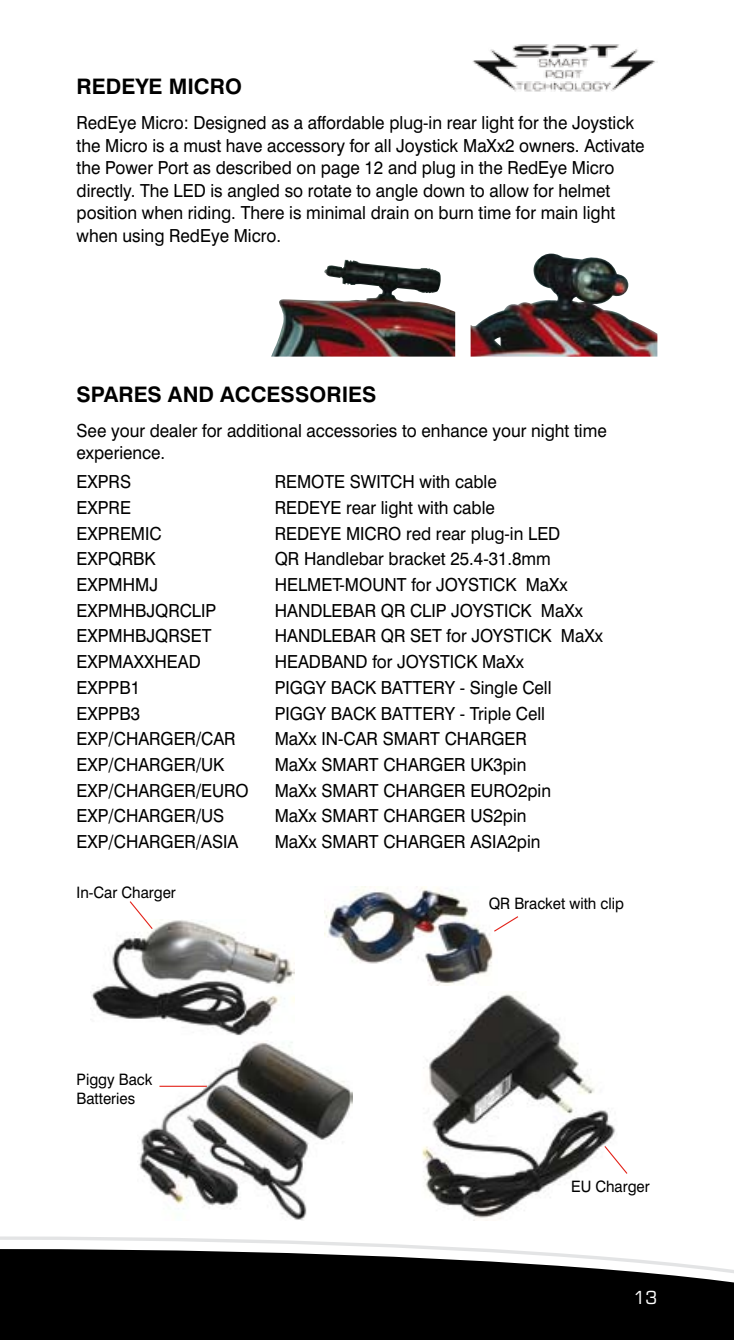
<style>
.page{position:relative;width:734px;height:1340px;background:#fff}
.page>*{position:absolute;margin:0;border:0;box-sizing:border-box;transform-origin:0 0}
.t1{font:700 21.38px "Swiss 721 BT";color:#000}
.t2{font:18px/22.5px "Swiss 721 BT";color:#000;scale:.95 1}
.t3{font:18px "Square 721 BT";color:#fff}
.t4{font:15.75px/19.1px "Swiss 721 BT";color:#000;scale:.95 1}
</style>
<div class="page">
<svg style="left:0;top:1236px;width:465px;height:12px"></svg>
<svg style="left:0;top:1248px;width:733px;height:91px;background:#1e1e1e"></svg>
<img style="left:138px;top:1042px;width:214px;height:178px">
<img style="left:472px;top:44px;width:183px;height:48px">
<img style="left:91px;top:919px;width:203px;height:117px">
<img style="left:271px;top:260px;width:184px;height:96px">
<img style="left:470px;top:253px;width:187px;height:103px">
<img style="left:422px;top:993px;width:194px;height:227px">
<img style="left:324px;top:886px;width:169px;height:99px">
<hr style="left:159px;top:1085px;width:48px;height:1px;background:#e32219">
<svg style="left:603px;top:1144px;width:25px;height:31px"></svg>
<svg style="left:128px;top:901px;width:26px;height:29px"></svg>
<svg style="left:492px;top:915px;width:27px;height:17px"></svg>
<p class="t1" style="left:77px;top:73px;width:15px">REDEYE</p>
<p class="t1" style="left:169px;top:73px;width:16px">MICRO</p>
<p class="t2" style="left:77px;top:111px;width:599px">RedEye Micro: Designed as a affordable plug-in rear light for the Joystick the Micro is a must have accessory for all Joystick MaXx2 owners. Activate the Power Port as described on page 12 and plug in the RedEye Micro directly. The LED is angled so rotate to angle down to allow for helmet position when riding. There is minimal drain on burn time for main light when using RedEye Micro.</p>
<p class="t1" style="left:77px;top:381px;width:29px">SPARES</p>
<p class="t1" style="left:168px;top:381px;width:17px">AND</p>
<p class="t1" style="left:220px;top:381px;width:30px">ACCESSORIES</p>
<p class="t2" style="left:77px;top:419px;width:559px">See your dealer for additional accessories to enhance your night time experience.</p>
<p class="t2" style="left:77px;top:470px;width:59px">EXPRS</p>
<p class="t2" style="left:275px;top:470px;width:235px">REMOTE SWITCH with cable</p>
<p class="t2" style="left:77px;top:496px;width:59px">EXPRE</p>
<p class="t2" style="left:275px;top:496px;width:233px">REDEYE rear light with cable</p>
<p class="t2" style="left:77px;top:522px;width:91px">EXPREMIC</p>
<p class="t2" style="left:275px;top:522px;width:302px">REDEYE MICRO red rear plug-in LED</p>
<p class="t2" style="left:77px;top:547px;width:84px">EXPQRBK</p>
<p class="t2" style="left:275px;top:547px;width:292px">QR Handlebar bracket 25.4-31.8mm</p>
<p class="t2" style="left:77px;top:573px;width:87px">EXPMHMJ</p>
<p class="t2" style="left:275px;top:573px;width:310px">HELMET-MOUNT for JOYSTICK MaXx</p>
<p class="t2" style="left:77px;top:599px;width:148px">EXPMHBJQRCLIP</p>
<p class="t2" style="left:275px;top:599px;width:326px">HANDLEBAR QR CLIP JOYSTICK MaXx</p>
<p class="t2" style="left:77px;top:624px;width:143px">EXPMHBJQRSET</p>
<p class="t2" style="left:275px;top:624px;width:347px">HANDLEBAR QR SET for JOYSTICK MaXx</p>
<p class="t2" style="left:77px;top:650px;width:132px">EXPMAXXHEAD</p>
<p class="t2" style="left:275px;top:650px;width:264px">HEADBAND for JOYSTICK MaXx</p>
<p class="t2" style="left:77px;top:676px;width:68px">EXPPB1</p>
<p class="t2" style="left:275px;top:676px;width:293px">PIGGY BACK BATTERY - Single Cell</p>
<p class="t2" style="left:77px;top:701px;width:68px">EXPPB3</p>
<p class="t2" style="left:275px;top:701px;width:286px">PIGGY BACK BATTERY - Triple Cell</p>
<p class="t2" style="left:77px;top:727px;width:169px">EXP/CHARGER/CAR</p>
<p class="t2" style="left:275px;top:727px;width:267px">MaXx IN-CAR SMART CHARGER</p>
<p class="t2" style="left:77px;top:753px;width:157px">EXP/CHARGER/UK</p>
<p class="t2" style="left:275px;top:753px;width:266px">MaXx SMART CHARGER UK3pin</p>
<p class="t2" style="left:77px;top:778px;width:183px">EXP/CHARGER/EURO</p>
<p class="t2" style="left:275px;top:778px;width:292px">MaXx SMART CHARGER EURO2pin</p>
<p class="t2" style="left:77px;top:804px;width:157px">EXP/CHARGER/US</p>
<p class="t2" style="left:275px;top:804px;width:266px">MaXx SMART CHARGER US2pin</p>
<p class="t2" style="left:77px;top:830px;width:172px">EXP/CHARGER/ASIA</p>
<p class="t2" style="left:275px;top:830px;width:281px">MaXx SMART CHARGER ASIA2pin</p>
<p class="t4" style="left:77px;top:883px;width:106px">In-Car Charger</p>
<p class="t4" style="left:488px;top:894px;width:144px">QR Bracket with clip</p>
<p class="t4" style="left:77px;top:1069px;width:81px">Piggy Back<br>Batteries</p>
<p class="t4" style="left:571px;top:1176px;width:84px">EU Charger</p>
<p class="t3" style="left:633px;top:1286px;width:26px">13</p>
</div>
